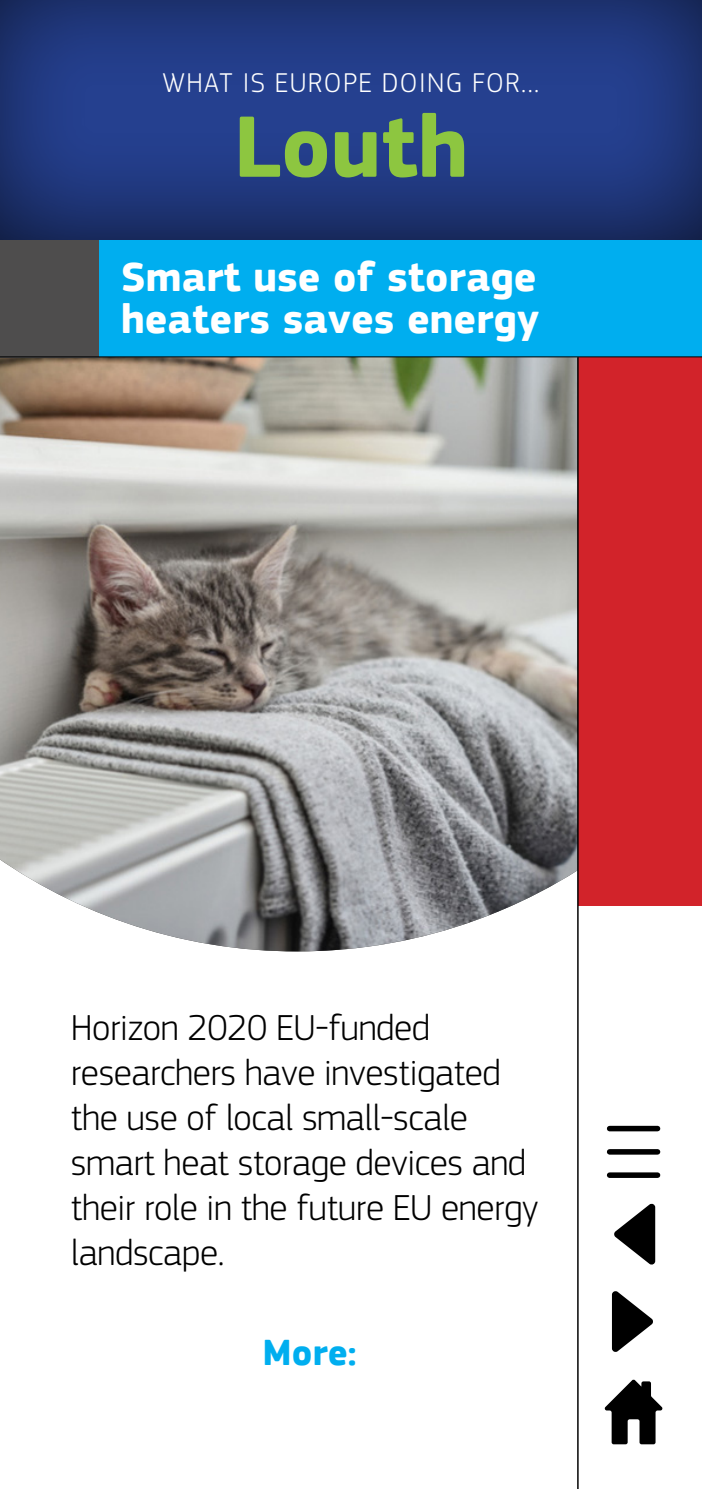
<style>
.page{position:relative;width:702px;height:1489px;background:#fff}
.page>*{position:absolute;margin:0;border:0;box-sizing:border-box;transform-origin:0 0}
.t1{font:700 90.5px "EC Square Sans Pro";color:#8dc640}
.t2{font:700 42.5px/42.5px "EC Square Sans Pro";color:#fff}
.t3{font:300 37.5px/45px "EC Square Sans Pro";letter-spacing:-.01em;color:#000}
.t4{font:700 37.5px "EC Square Sans Pro";color:#00aeef}
.t5{font:300 28.25px "EC Square Sans Pro";letter-spacing:.05em;color:#fff}
</style>
<div class="page">
<img style="left:0;top:357px;width:577px;height:594px">
<div style="left:0;top:234px;width:100px;height:123px;background:#4e4d4d"></div>
<div style="left:100px;top:235px;width:602px;height:122px;background:#00aeef"></div>
<div style="left:578px;top:357px;width:124px;height:548px;background:#d2232a"></div>
<hr style="left:0;top:356px;width:702px;height:1px;background:#000">
<hr style="left:577px;top:357px;width:1px;height:1131px;background:#000">
<div style="left:0;top:0;width:702px;height:240px;background:#000;opacity:.75"></div>
<svg style="left:604px;top:1379px;width:59px;height:65px"></svg>
<svg style="left:612px;top:1291px;width:41px;height:61px"></svg>
<svg style="left:614px;top:1203px;width:41px;height:62px"></svg>
<div style="left:609px;top:1125px;width:48px;height:6px;background:#000"></div>
<svg style="left:609px;top:1149px;width:48px;height:5px"></svg>
<div style="left:609px;top:1172px;width:48px;height:5px;background:#000"></div>
<p class="t5" style="left:162px;top:66px;width:378px">WHAT IS EUROPE DOING FOR...</p>
<h1 class="t1" style="left:233px;top:93px;width:236px">Louth</h1>
<p class="t2" style="left:121px;top:257px;width:419px">Smart use of storage heaters saves energy</p>
<p class="t3" style="left:71px;top:1004px;width:469px">Horizon 2020 EU-funded researchers have investigated the use of local small-scale smart heat storage devices and their role in the future EU energy landscape.</p>
<p class="t4" style="left:262px;top:1329px;width:96px">More:</p>
</div>
